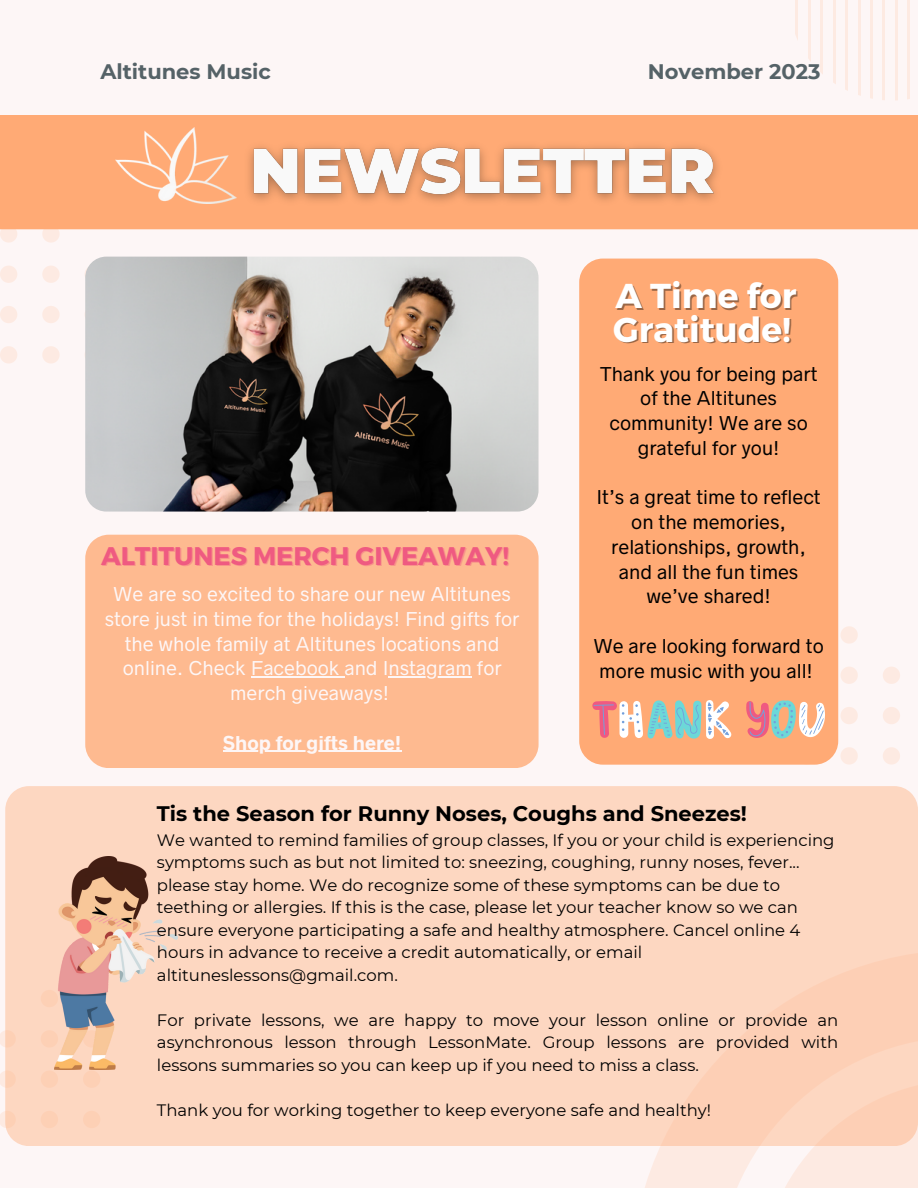
<style>
.page{position:relative;width:918px;height:1188px;background:#fdf6f6}
.page>*{position:absolute;margin:0;border:0;box-sizing:border-box;transform-origin:0 0}
.t1{font:700 34.5px/33.8px "Montserrat";color:#fff}
.t2{font:700 25.5px "Montserrat";color:#ef5a81}
.t3{font:700 21px "Montserrat";color:#000}
.t4{font:700 21px "Montserrat";color:#556267}
.t5{font:18px/24.8px "Radnika Next";color:#000;text-align:center}
.t6{font:18px/24.8px "Radnika Next";color:#fdf6f6;text-align:center}
.t7{font:700 18px "Radnika Next";color:#fdf6f6}
.t8{font:16.5px/22.5px "Montserrat";color:#000}
</style>
<div class="page">
<svg style="left:0;top:229px;width:17px;height:14px"></svg>
<svg style="left:0;top:266px;width:17px;height:17px"></svg>
<svg style="left:0;top:306px;width:17px;height:17px"></svg>
<svg style="left:0;top:346px;width:17px;height:17px"></svg>
<svg style="left:42px;top:229px;width:18px;height:14px"></svg>
<svg style="left:42px;top:266px;width:18px;height:17px"></svg>
<svg style="left:42px;top:306px;width:18px;height:17px"></svg>
<svg style="left:42px;top:346px;width:18px;height:17px"></svg>
<div style="left:0;top:115px;width:918px;height:114px;background:#ffaa75"></div>
<svg style="left:645px;top:1146px;width:115px;height:42px;fill:#fdeae2"></svg>
<svg style="left:785px;top:1146px;width:133px;height:42px;background:#fdebe4"></svg>
<svg style="left:5px;top:786px;width:913px;height:360px;background:#fcd6c0"></svg>
<hr style="left:796px;top:0;width:2px;height:101px;background:#ffaa75">
<hr style="left:808px;top:0;width:3px;height:101px;background:#ffaa75">
<hr style="left:821px;top:0;width:2px;height:101px;background:#ffaa75">
<hr style="left:833px;top:0;width:2px;height:101px;background:#ffaa75">
<hr style="left:845px;top:0;width:3px;height:101px;background:#ffaa75">
<hr style="left:858px;top:0;width:2px;height:101px;background:#ffaa75">
<hr style="left:870px;top:0;width:3px;height:101px;background:#ffaa75">
<hr style="left:883px;top:0;width:2px;height:101px;background:#ffaa75">
<hr style="left:895px;top:0;width:3px;height:101px;background:#ffaa75">
<hr style="left:908px;top:0;width:2px;height:101px;background:#ffaa75">
<img style="left:85px;top:257px;width:454px;height:255px;border-radius:21px">
<div style="left:579px;top:259px;width:259px;height:506px;background:#ffaa75;border-radius:24px"></div>
<svg style="left:83px;top:1071px;width:17px;height:17px"></svg>
<svg style="left:83px;top:1111px;width:17px;height:17px"></svg>
<svg style="left:41px;top:990px;width:14px;height:17px"></svg>
<svg style="left:41px;top:1030px;width:14px;height:18px"></svg>
<svg style="left:41px;top:1071px;width:17px;height:17px"></svg>
<svg style="left:41px;top:1111px;width:17px;height:17px"></svg>
<svg style="left:0;top:1030px;width:16px;height:18px"></svg>
<svg style="left:0;top:1071px;width:16px;height:17px"></svg>
<svg style="left:0;top:1111px;width:16px;height:17px"></svg>
<div style="left:85px;top:535px;width:454px;height:233px;background:#feba90"></div>
<svg style="left:798px;top:764px;width:18px;height:1px"></svg>
<svg style="left:841px;top:626px;width:17px;height:18px"></svg>
<svg style="left:841px;top:667px;width:17px;height:17px"></svg>
<svg style="left:841px;top:707px;width:17px;height:17px"></svg>
<svg style="left:841px;top:747px;width:17px;height:18px"></svg>
<svg style="left:883px;top:667px;width:17px;height:17px"></svg>
<svg style="left:883px;top:707px;width:17px;height:17px"></svg>
<svg style="left:883px;top:747px;width:17px;height:18px"></svg>
<img style="left:116px;top:128px;width:120px;height:75px">
<svg style="left:592px;top:700px;width:139px;height:39px"></svg>
<svg style="left:746px;top:700px;width:79px;height:39px"></svg>
<img style="left:55px;top:857px;width:122px;height:212px">
<img style="left:238px;top:134px;width:492px;height:80px">
<hr style="left:251px;top:676px;width:93px;height:2px;background:#fdf6f6">
<hr style="left:389px;top:676px;width:83px;height:2px;background:#fdf6f6">
<hr style="left:223px;top:751px;width:179px;height:1px;background:#fdf6f6">
<p class="t4" style="left:100px;top:59px;width:172px">Altitunes Music</p>
<p class="t4" style="left:648px;top:59px;width:174px">November 2023</p>
<p class="t2" style="left:101px;top:540px;width:409px">ALTITUNES MERCH GIVEAWAY!</p>
<p class="t6" style="left:105px;top:582px;width:416px">We are so excited to share our new Altitunes store just in time for the holidays! Find gifts for the whole family at Altitunes locations and online. Check Facebook and Instagram for merch giveaways!</p>
<p class="t7" style="left:223px;top:732px;width:180px">Shop for gifts here!</p>
<p class="t1" style="left:613px;top:277px;width:185px">A Time for<br>Gratitude!</p>
<p class="t5" style="left:600px;top:361px;width:219px">Thank you for being part of the Altitunes community! We are so grateful for you!</p>
<p class="t5" style="left:596px;top:485px;width:226px">It’s a great time to reflect on the memories, relationships, growth, and all the fun times we’ve shared!</p>
<p class="t5" style="left:593px;top:634px;width:232px">We are looking forward to more music with you all!</p>
<p class="t3" style="left:157px;top:801px;width:591px">Tis the Season for Runny Noses, Coughs and Sneezes!</p>
<p class="t8" style="left:157px;top:829px;width:679px">We wanted to remind families of group classes, If you or your child is experiencing symptoms such as but not limited to: sneezing, coughing, runny noses, fever... please stay home. We do recognize some of these symptoms can be due to teething or allergies. If this is the case, please let your teacher know so we can ensure everyone participating a safe and healthy atmosphere. Cancel online 4 hours in advance to receive a credit automatically, or email altituneslessons@gmail.com.</p>
<p class="t8" style="left:157px;top:1009px;width:683px;text-align:justify">For private lessons, we are happy to move your lesson online or provide an asynchronous lesson through LessonMate. Group lessons are provided with lessons summaries so you can keep up if you need to miss a class.</p>
<p class="t8" style="left:157px;top:1099px;width:556px">Thank you for working together to keep everyone safe and healthy!</p>
</div>
